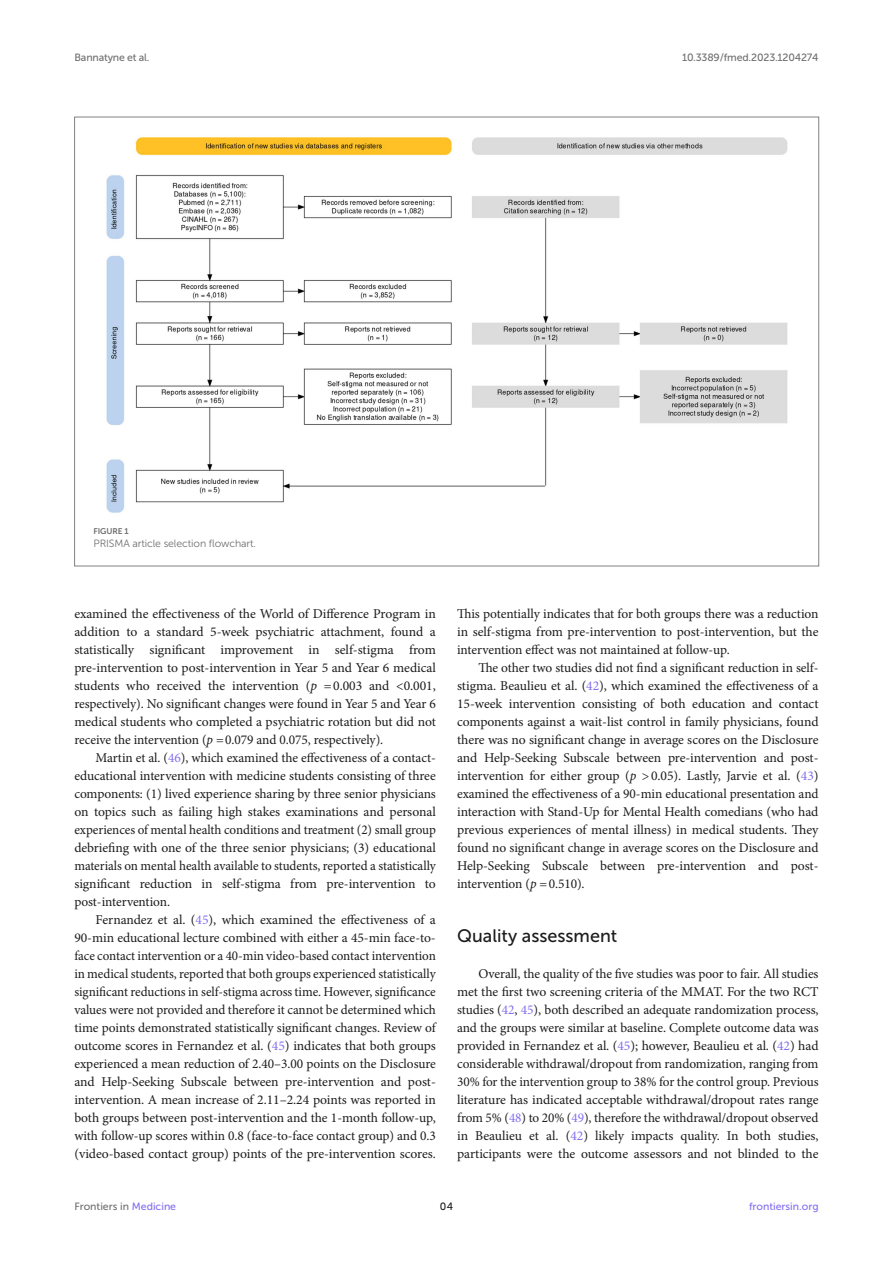
<style>
.page{position:relative;width:893px;height:1263px;background:#fff}
.page>*{position:absolute;margin:0;border:0;box-sizing:border-box;transform-origin:0 0}
.HEAD_2{font:18px "Museo Sans 500";color:#1b1c1b}
.TEXT{font:13.5px/18px "Minion Pro";letter-spacing:-.005em;color:#1b1c1b;text-align:justify}
.TEXT_FLUSH{font:13.5px/18px "Minion Pro";letter-spacing:-.01em;color:#1b1c1b;text-align:justify}
.t1{font:10.5px "Museo Sans 500";letter-spacing:-.015em;color:#706f70}
.FIG_LEG{font:10.5px "Museo Sans 300";letter-spacing:-.01em;color:#706f70}
.t2{font:10.5px "Museo Sans 500";color:#856df0}
.t3{font:10.5px "Museo Sans 500";color:#1b1c1b}
.FIG_HD{font:8.25px "Museo Sans 700";letter-spacing:-.01em;color:#706f70}
.s1{font-style:italic}
.s2{color:#856df0}
</style>
<div class="page">
<img style="left:106px;top:137px;width:682px;height:376px">
<p class="t1" style="left:74px;top:51px;width:77px">Bannatyne et al.</p>
<p class="t1" style="left:682px;top:51px;width:138px">10.3389/fmed.2023.1204274</p>
<p class="FIG_HD" style="left:94px;top:526px;width:37px">FIGURE 1</p>
<p class="FIG_LEG" style="left:94px;top:538px;width:164px">PRISMA article selection flowchart.</p>
<p class="TEXT_FLUSH" style="left:74px;top:605px;width:363px">examined the effectiveness of the World of Difference Program in addition to a standard 5-week psychiatric attachment, found a statistically significant improvement in self-stigma from pre-intervention to post-intervention in Year 5 and Year 6 medical students who received the intervention (<span class="s1">p</span> =0.003 and &lt;0.001, respectively). No significant changes were found in Year 5 and Year 6 medical students who completed a psychiatric rotation but did not receive the intervention (<span class="s1">p</span> =0.079 and 0.075, respectively).</p>
<p class="TEXT" style="left:74px;top:749px;width:363px;text-indent:21px">Martin et al. (<span class="s2">46</span>), which examined the effectiveness of a contact&shy;educational intervention with medicine students consisting of three components: (1) lived experience sharing by three senior physicians on topics such as failing high stakes examinations and personal experiences of mental health conditions and treatment (2) small group debriefing with one of the three senior physicians; (3) educational materials on mental health available to students, reported a statistically significant reduction in self-stigma from pre-intervention to post-intervention.</p>
<p class="TEXT" style="left:74px;top:911px;width:363px;text-indent:21px">Fernandez et al. (<span class="s2">45</span>), which examined the effectiveness of a 90-min educational lecture combined with either a 45-min face-to&shy;face contact intervention or a 40-min video-based contact intervention in medical students, reported that both groups experienced statistically significant reductions in self-stigma across time. However, significance values were not provided and therefore it cannot be determined which time points demonstrated statistically significant changes. Review of outcome scores in Fernandez et al. (<span class="s2">45</span>) indicates that both groups experienced a mean reduction of 2.40–3.00 points on the Disclosure and Help-Seeking Subscale between pre-intervention and post&shy;intervention. A mean increase of 2.11–2.24 points was reported in both groups between post-intervention and the 1-month follow-up, with follow-up scores within 0.8 (face-to-face contact group) and 0.3 (video-based contact group) points of the pre-intervention scores.</p>
<p class="TEXT" style="left:457px;top:605px;width:363px">This potentially indicates that for both groups there was a reduction in self-stigma from pre-intervention to post-intervention, but the intervention effect was not maintained at follow-up.</p>
<p class="TEXT" style="left:457px;top:659px;width:363px;text-indent:21px">The other two studies did not find a significant reduction in self&shy;stigma. Beaulieu et al. (<span class="s2">42</span>), which examined the effectiveness of a 15-week intervention consisting of both education and contact components against a wait-list control in family physicians, found there was no significant change in average scores on the Disclosure and Help-Seeking Subscale between pre-intervention and post&shy;intervention for either group (<span class="s1">p</span> &gt;0.05). Lastly, Jarvie et al. (<span class="s2">43</span>) examined the effectiveness of a 90-min educational presentation and interaction with Stand-Up for Mental Health comedians (who had previous experiences of mental illness) in medical students. They found no significant change in average scores on the Disclosure and Help-Seeking Subscale between pre-intervention and post&shy;intervention (<span class="s1">p</span> =0.510).</p>
<p class="HEAD_2" style="left:457px;top:926px;width:162px">Quality assessment</p>
<p class="TEXT_FLUSH" style="left:457px;top:965px;width:363px;text-indent:21px">Overall, the quality of the five studies was poor to fair. All studies met the first two screening criteria of the MMAT. For the two RCT studies (<span class="s2">42</span>, <span class="s2">45</span>), both described an adequate randomization process, and the groups were similar at baseline. Complete outcome data was provided in Fernandez et al. (<span class="s2">45</span>); however, Beaulieu et al. (<span class="s2">42</span>) had considerable withdrawal/dropout from randomization, ranging from 30% for the intervention group to 38% for the control group. Previous literature has indicated acceptable withdrawal/dropout rates range from 5% (<span class="s2">48</span>) to 20% (<span class="s2">49</span>), therefore the withdrawal/dropout observed in Beaulieu et al. (<span class="s2">42</span>) likely impacts quality. In both studies, participants were the outcome assessors and not blinded to the</p>
<p class="t1" style="left:74px;top:1200px;width:103px">Frontiers in <span class="s2">Medicine</span></p>
<p class="t3" style="left:440px;top:1200px;width:15px">04</p>
<p class="t2" style="left:749px;top:1200px;width:71px">frontiersin.org</p>
</div>
